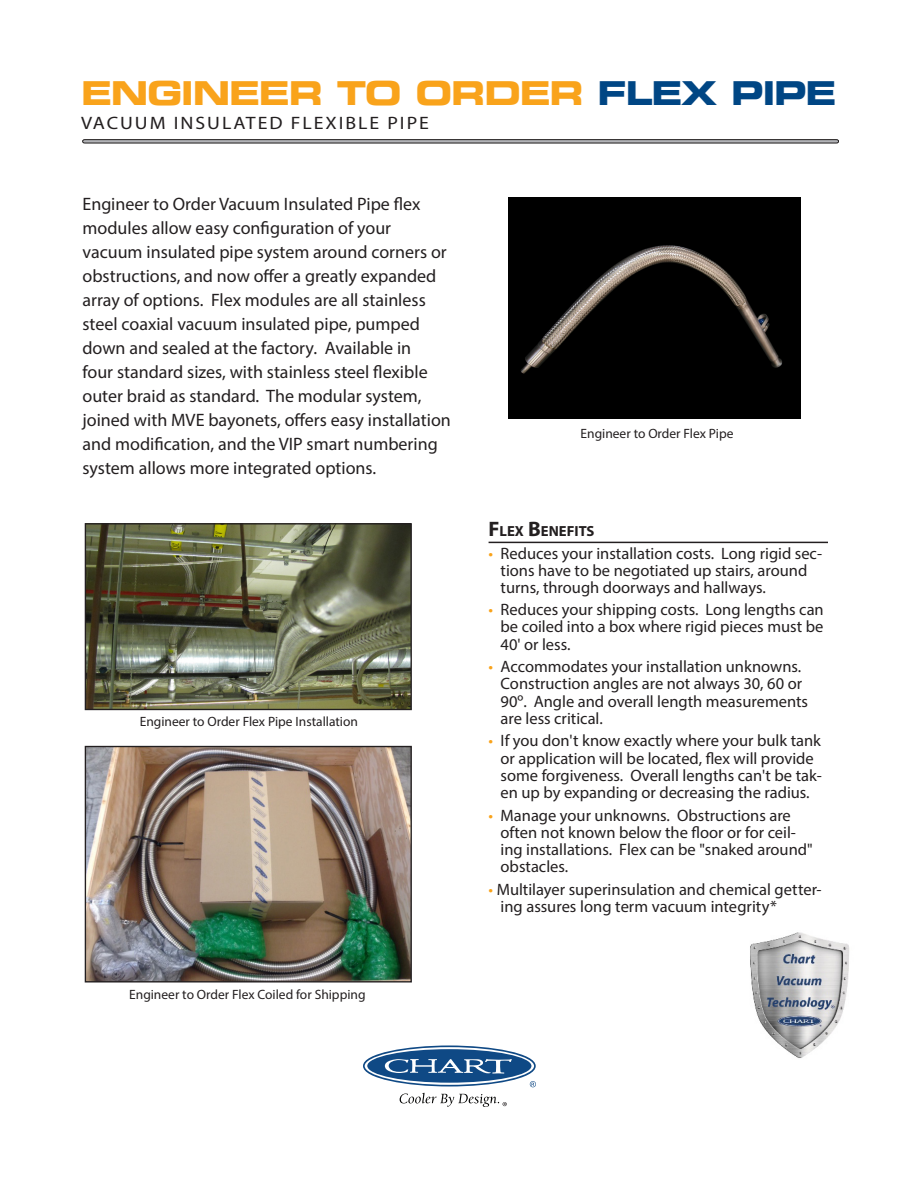
<style>
.page{position:relative;width:918px;height:1188px;background:#fff}
.page>*{position:absolute;margin:0;border:0;box-sizing:border-box;transform-origin:0 0}
.t1{font:33.15px "Eurostile LT Bold Extended Two";letter-spacing:-.04em;color:#f9a31b}
.t2{font:18px/24px "Myriad Pro";color:#231f20}
.t3{font:18px "Myriad Pro";letter-spacing:.1em;color:#231f20;scale:1.1 1}
.t4{font:16.5px/17.2px "Myriad Pro";color:#231f20}
.t5{font:700 14.7px "Myriad Pro";color:#231f20}
.t6{font:13.5px "Myriad Pro";color:#231f20}
.s1{color:#004684}
.s2{font-size:21px}
.s3{color:#f9a31b}
</style>
<div class="page">
<svg style="left:82px;top:139px;width:757px;height:4px"></svg>
<svg style="left:363px;top:1045px;width:173px;height:42px"></svg>
<svg style="left:400px;top:1093px;width:107px;height:14px"></svg>
<hr style="left:489px;top:542px;width:339px;height:1px;background:#231f20">
<img style="left:87px;top:525px;width:323px;height:183px">
<div style="left:85px;top:523px;width:327px;height:187px;border:1px solid #231f20"></div>
<img style="left:509px;top:198px;width:291px;height:221px">
<img style="left:87px;top:748px;width:323px;height:233px">
<div style="left:85px;top:746px;width:327px;height:237px;border:1px solid #231f20"></div>
<img style="left:750px;top:932px;width:99px;height:126px">
<h1 class="t1" style="left:81px;top:70px;width:757px">ENGINEER TO ORDER <span class="s1">FLEX PIPE</span></h1>
<p class="t3" style="left:81px;top:112px;width:318px">VACUUM INSULATED FLEXIBLE PIPE</p>
<p class="t2" style="left:82px;top:192px;width:370px">Engineer to Order Vacuum Insulated Pipe flex modules allow easy configuration of your vacuum insulated pipe system around corners or obstructions, and now offer a greatly expanded array of options. Flex modules are all stainless steel coaxial vacuum insulated pipe, pumped down and sealed at the factory. Available in<br>four standard sizes, with stainless steel flexible outer braid as standard. The modular system, joined with MVE bayonets, offers easy installation and modification, and the VIP smart numbering system allows more integrated options.</p>
<p class="t6" style="left:140px;top:713px;width:220px">Engineer to Order Flex Pipe Installation</p>
<p class="t6" style="left:129px;top:986px;width:238px">Engineer to Order Flex Coiled for Shipping</p>
<p class="t6" style="left:581px;top:425px;width:154px">Engineer to Order Flex Pipe</p>
<p class="t5" style="left:489px;top:522px;width:108px"><span class="s2">F</span>LEX <span class="s2">B</span>ENEFITS</p>
<p class="t4" style="left:501px;top:545px;width:323px;line-height:16.8px;text-indent:-12px"><span class="s3">•</span> Reduces your installation costs. Long rigid sec&shy;tions have to be negotiated up stairs, around turns, through doorways and hallways.</p>
<p class="t4" style="left:501px;top:601px;width:325px;text-align:justify;text-indent:-12px"><span class="s3">•</span> Reduces your shipping costs. Long lengths can be coiled into a box where rigid pieces must be 40' or less.</p>
<p class="t4" style="left:501px;top:658px;width:309px;text-indent:-12px"><span class="s3">•</span> Accommodates your installation unknowns.<br>Construction angles are not always 30, 60 or 90º. Angle and overall length measurements are less critical.</p>
<p class="t4" style="left:501px;top:732px;width:323px;text-indent:-12px"><span class="s3">•</span> If you don't know exactly where your bulk tank or application will be located, flex will provide some forgiveness. Overall lengths can't be tak&shy;en up by expanding or decreasing the radius.</p>
<p class="t4" style="left:501px;top:806px;width:314px;text-indent:-12px"><span class="s3">•</span> Manage your unknowns. Obstructions are often not known below the floor or for ceil&shy;ing installations. Flex can be "snaked around" obstacles.</p>
<p class="t4" style="left:501px;top:880px;width:323px;text-indent:-12px"><span class="s3">•</span> Multilayer superinsulation and chemical getter&shy;ing assures long term vacuum integrity*</p>
</div>
